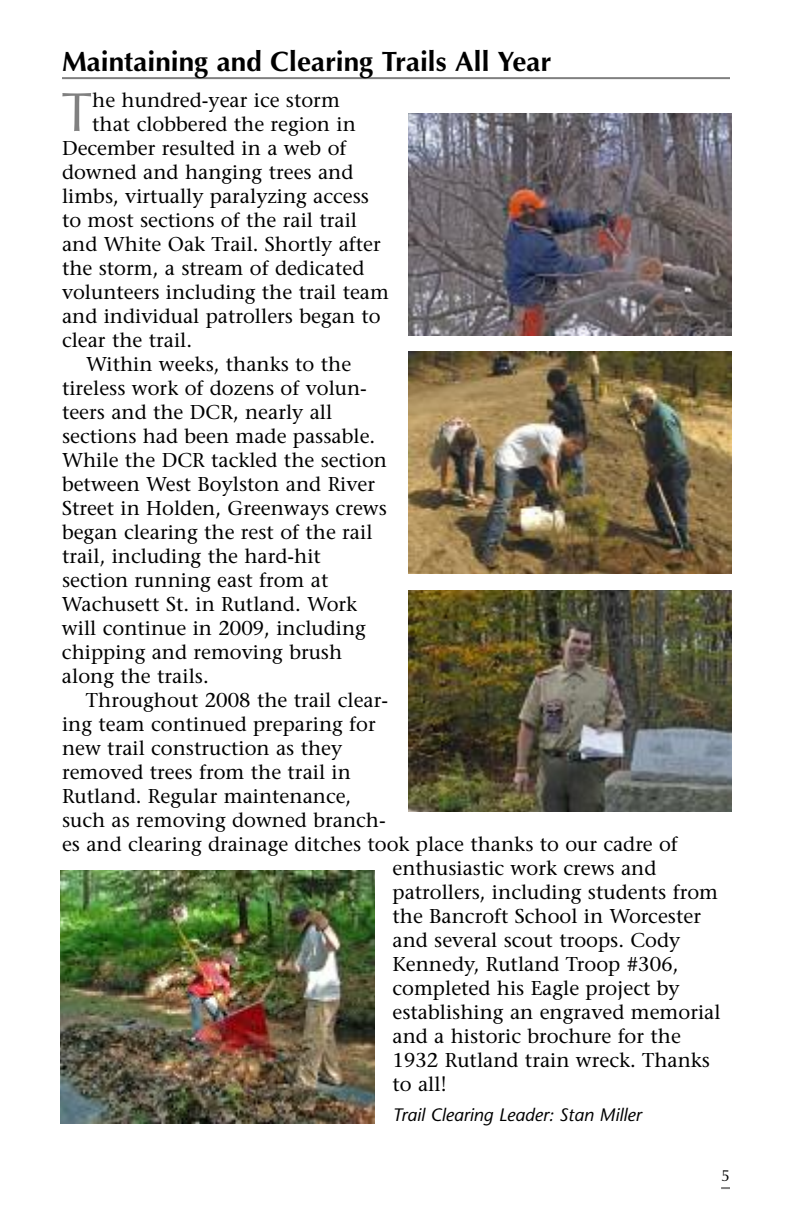
<style>
.page{position:relative;width:792px;height:1224px;background:#fff}
.page>*{position:absolute;margin:0;border:0;box-sizing:border-box;transform-origin:0 0}
.t1{font:55.8px "Optima";color:#808080}
.t2{font:700 28px "Optima";color:#000}
.t3{font:20px "Stone Serif";color:#000}
.t4{font:italic 18px "Stone Sans";color:#000}
.t5{font:16px "Optima";color:#000}
</style>
<div class="page">
<svg style="left:721px;top:1187px;width:9px;height:2px"></svg>
<hr style="left:62px;top:77px;width:668px;height:2px;background:#808080">
<img style="left:408px;top:114px;width:324px;height:222px">
<img style="left:408px;top:351px;width:324px;height:222px">
<img style="left:408px;top:590px;width:324px;height:222px">
<img style="left:60px;top:870px;width:315px;height:253px">
<p class="t2" style="left:62px;top:45px;width:491px">Maintaining and Clearing Trails All Year</p>
<p class="t1" style="left:61px;top:79px;width:33px">T</p>
<p class="t3" style="left:92px;top:92px;width:249px">he hundred-year ice storm</p>
<p class="t3" style="left:92px;top:116px;width:265px">that clobbered the region in</p>
<p class="t3" style="left:62px;top:140px;width:286px">December resulted in a web of</p>
<p class="t3" style="left:62px;top:164px;width:293px">downed and hanging trees and</p>
<p class="t3" style="left:62px;top:188px;width:309px">limbs, virtually paralyzing access</p>
<p class="t3" style="left:62px;top:212px;width:297px">to most sections of the rail trail</p>
<p class="t3" style="left:62px;top:236px;width:320px">and White Oak Trail. Shortly after</p>
<p class="t3" style="left:62px;top:260px;width:304px">the storm, a stream of dedicated</p>
<p class="t3" style="left:62px;top:284px;width:329px">volunteers including the trail team</p>
<p class="t3" style="left:62px;top:308px;width:320px">and individual patrollers began to</p>
<p class="t3" style="left:62px;top:332px;width:132px">clear the trail.</p>
<p class="t3" style="left:86px;top:356px;width:267px">Within weeks, thanks to the</p>
<p class="t3" style="left:62px;top:380px;width:306px">tireless work of dozens of volun-</p>
<p class="t3" style="left:62px;top:404px;width:272px">teers and the DCR, nearly all</p>
<p class="t3" style="left:62px;top:428px;width:315px">sections had been made passable.</p>
<p class="t3" style="left:62px;top:452px;width:327px">While the DCR tackled the section</p>
<p class="t3" style="left:62px;top:476px;width:315px">between West Boylston and River</p>
<p class="t3" style="left:62px;top:500px;width:326px">Street in Holden, Greenways crews</p>
<p class="t3" style="left:62px;top:524px;width:312px">began clearing the rest of the rail</p>
<p class="t3" style="left:62px;top:548px;width:260px">trail, including the hard-hit</p>
<p class="t3" style="left:62px;top:572px;width:268px">section running east from at</p>
<p class="t3" style="left:62px;top:596px;width:297px">Wachusett St. in Rutland. Work</p>
<p class="t3" style="left:62px;top:620px;width:306px">will continue in 2009, including</p>
<p class="t3" style="left:62px;top:644px;width:282px">chipping and removing brush</p>
<p class="t3" style="left:62px;top:668px;width:148px">along the trails.</p>
<p class="t3" style="left:86px;top:692px;width:304px">Throughout 2008 the trail clear-</p>
<p class="t3" style="left:62px;top:716px;width:315px">ing team continued preparing for</p>
<p class="t3" style="left:62px;top:740px;width:282px">new trail construction as they</p>
<p class="t3" style="left:62px;top:764px;width:290px">removed trees from the trail in</p>
<p class="t3" style="left:62px;top:788px;width:291px">Rutland. Regular maintenance,</p>
<p class="t3" style="left:62px;top:812px;width:325px">such as removing downed branch-</p>
<p class="t3" style="left:62px;top:836px;width:617px">es and clearing drainage ditches took place thanks to our cadre of</p>
<p class="t3" style="left:393px;top:860px;width:265px">enthusiastic work crews and</p>
<p class="t3" style="left:393px;top:884px;width:327px">patrollers, including students from</p>
<p class="t3" style="left:393px;top:908px;width:310px">the Bancroft School in Worcester</p>
<p class="t3" style="left:393px;top:932px;width:289px">and several scout troops. Cody</p>
<p class="t3" style="left:393px;top:956px;width:287px">Kennedy, Rutland Troop #306,</p>
<p class="t3" style="left:393px;top:980px;width:289px">completed his Eagle project by</p>
<p class="t3" style="left:393px;top:1004px;width:330px">establishing an engraved memorial</p>
<p class="t3" style="left:393px;top:1028px;width:290px">and a historic brochure for the</p>
<p class="t3" style="left:393px;top:1052px;width:319px">1932 Rutland train wreck. Thanks</p>
<p class="t3" style="left:393px;top:1076px;width:56px">to all!</p>
<p class="t4" style="left:393px;top:1108px;width:251px">Trail Clearing Leader: Stan Miller</p>
<p class="t5" style="left:721px;top:1166px;width:10px">5</p>
</div>
